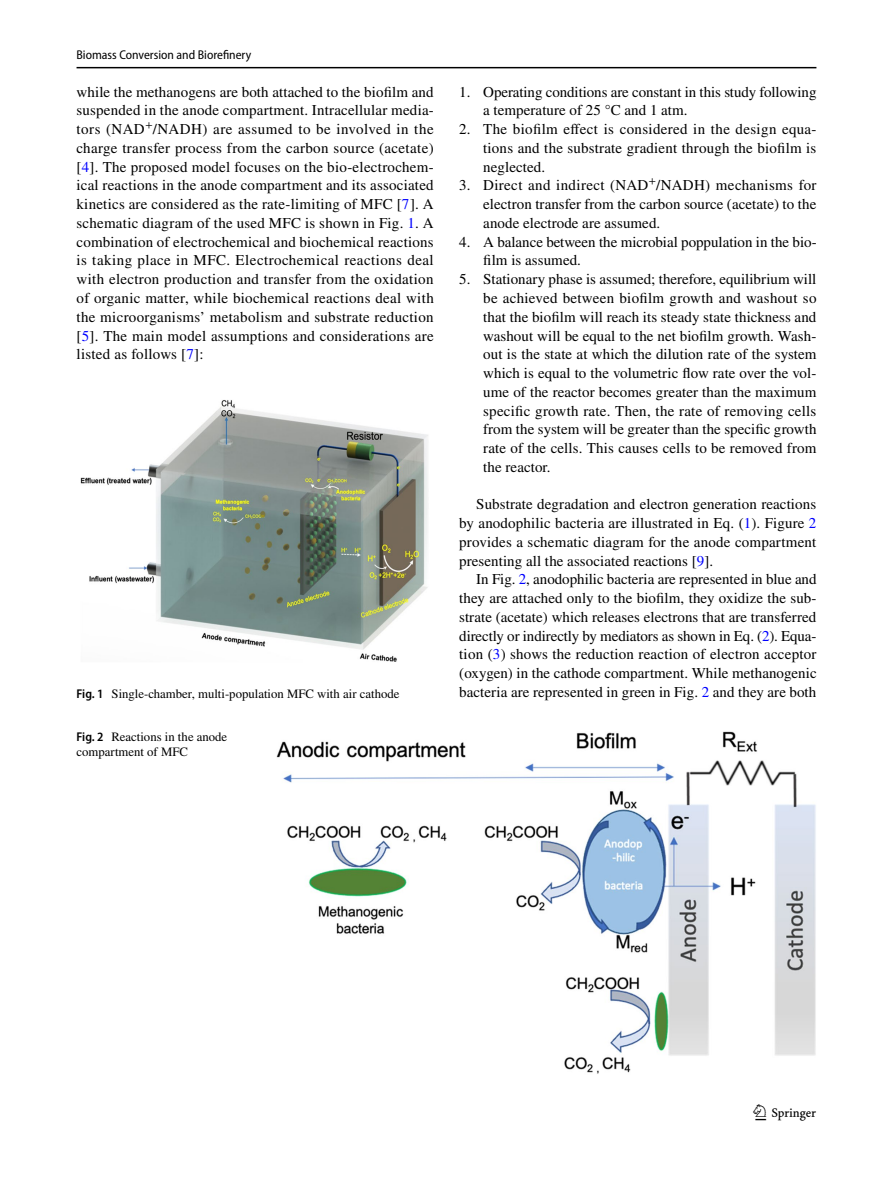
<style>
.page{position:relative;width:893px;height:1187px;background:#fff}
.page>*{position:absolute;margin:0;border:0;box-sizing:border-box;transform-origin:0 0}
.t1{font:22.5px "Springnew Regular 3";color:#000}
.t2{font:15px/18.8px "STIX";letter-spacing:.005em;color:#000;text-align:justify}
.t3{font:12.75px/15px "STIX";color:#000}
.t4{font:semi-condensed 12.75px "Myriad Pro";color:#000}
.s1{color:#00f}
.s2{font-family:"Myriad Pro";font-weight:600;font-stretch:semi-condensed}
</style>
<div class="page">
<hr style="left:77px;top:67px;width:739px;height:1px;background:#000">
<img style="left:81px;top:400px;width:347px;height:262px">
<img style="left:276px;top:731px;width:540px;height:342px">
<p class="t4" style="left:77px;top:48px;width:176px">Biomass Conversion and Biorefinery</p>
<p class="t2" style="left:77px;top:83px;width:359px">while the methanogens are both attached to the biofilm and suspended in the anode compartment. Intracellular media&shy;tors (NAD<sup>+</sup>/NADH) are assumed to be involved in the charge transfer process from the carbon source (acetate) [<span class="s1">4</span>]. The proposed model focuses on the bio-electrochem&shy;ical reactions in the anode compartment and its associated kinetics are considered as the rate-limiting of MFC [<span class="s1">7</span>]. A schematic diagram of the used MFC is shown in Fig. <span class="s1">1</span>. A combination of electrochemical and biochemical reactions is taking place in MFC. Electrochemical reactions deal with electron production and transfer from the oxidation of organic matter, while biochemical reactions deal with the microorganisms’ metabolism and substrate reduction [<span class="s1">5</span>]. The main model assumptions and considerations are listed as follows [<span class="s1">7</span>]:</p>
<p class="t2" style="left:483px;top:83px;width:335px;text-indent:-24px">1. Operating conditions are constant in this study following a temperature of 25 °C and 1 atm.</p>
<p class="t2" style="left:483px;top:121px;width:335px;text-indent:-24px">2. The biofilm effect is considered in the design equa&shy;tions and the substrate gradient through the biofilm is neglected.</p>
<p class="t2" style="left:483px;top:177px;width:335px;text-indent:-24px">3. Direct and indirect (NAD<sup>+</sup>/NADH) mechanisms for electron transfer from the carbon source (acetate) to the anode electrode are assumed.</p>
<p class="t2" style="left:483px;top:233px;width:335px;text-indent:-24px">4. A balance between the microbial poppulation in the bio&shy;film is assumed.</p>
<p class="t2" style="left:483px;top:271px;width:335px;text-indent:-24px">5. Stationary phase is assumed; therefore, equilibrium will be achieved between biofilm growth and washout so that the biofilm will reach its steady state thickness and washout will be equal to the net biofilm growth. Wash&shy;out is the state at which the dilution rate of the system which is equal to the volumetric flow rate over the vol&shy;ume of the reactor becomes greater than the maximum specific growth rate. Then, the rate of removing cells from the system will be greater than the specific growth rate of the cells. This causes cells to be removed from the reactor.</p>
<p class="t2" style="left:459px;top:496px;width:359px;text-indent:17px">Substrate degradation and electron generation reactions by anodophilic bacteria are illustrated in Eq. (<span class="s1">1</span>). Figure <span class="s1">2 </span>provides a schematic diagram for the anode compartment presenting all the associated reactions [<span class="s1">9</span>].</p>
<p class="t2" style="left:459px;top:571px;width:359px;text-indent:17px">In Fig. <span class="s1">2</span>, anodophilic bacteria are represented in blue and they are attached only to the biofilm, they oxidize the sub&shy;strate (acetate) which releases electrons that are transferred directly or indirectly by mediators as shown in Eq. (<span class="s1">2</span>). Equa&shy;tion (<span class="s1">3</span>) shows the reduction reaction of electron acceptor (oxygen) in the cathode compartment. While methanogenic</p>
<p class="t3" style="left:77px;top:687px;width:324px"><span class="s2">Fig. 1</span> Single-chamber, multi-population MFC with air cathode</p>
<p class="t2" style="left:459px;top:683px;width:359px">bacteria are represented in green in Fig. <span class="s1">2</span> and they are both</p>
<p class="t3" style="left:77px;top:729px;width:152px"><span class="s2">Fig. 2</span> Reactions in the anode compartment of MFC</p>
<h1 class="t1" style="left:755px;top:1104px;width:62px">1 3</h1>
</div>
